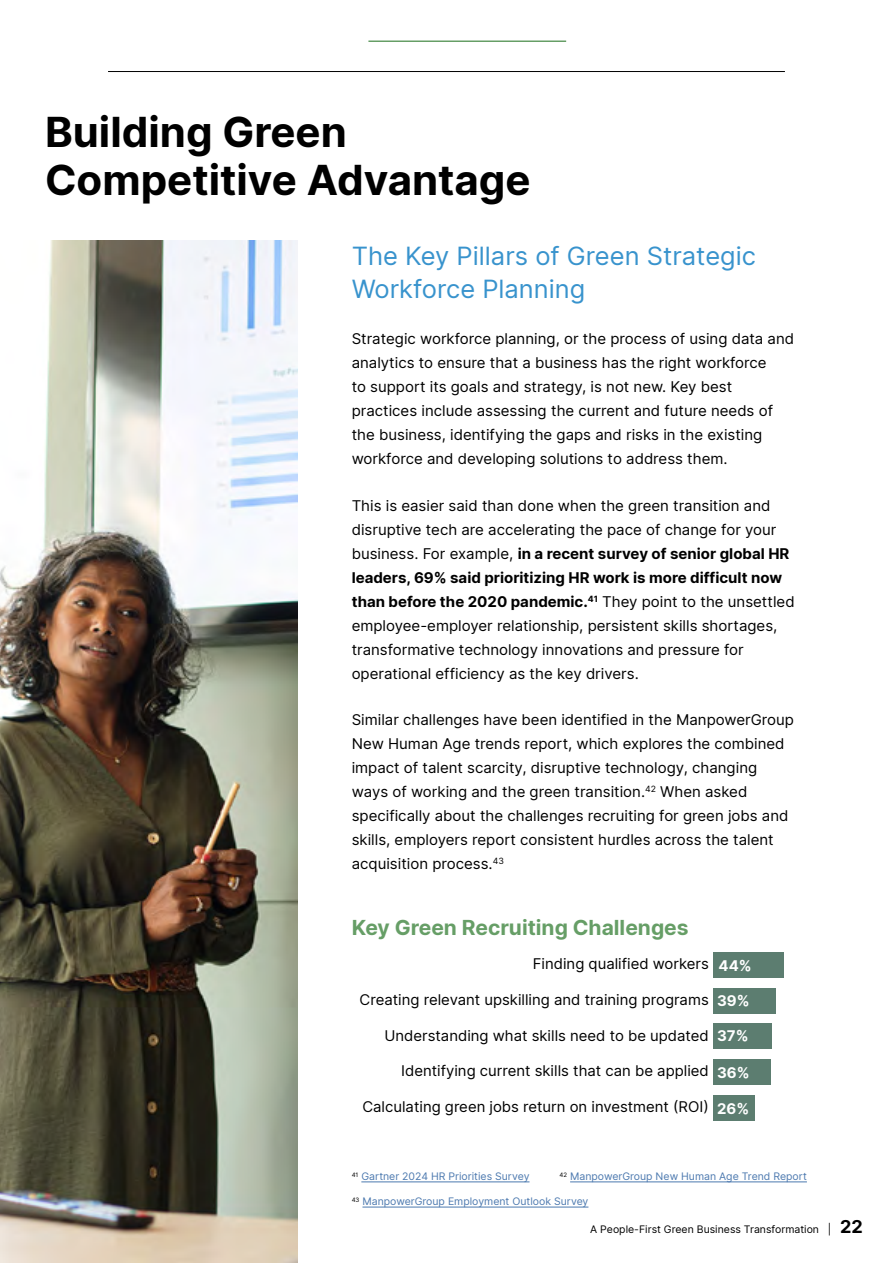
<style>
.page{position:relative;width:893px;height:1263px;background:#fff}
.page>*{position:absolute;margin:0;border:0;box-sizing:border-box;transform-origin:0 0}
.t1{font:700 42px/48px "Inter";color:#000}
.t2{font:25.5px/33px "Inter";color:#3893cd}
.t3{font:700 21px "Inter";color:#669e66}
.t4{font:15px/24px "Inter";color:#000}
.t5{font:700 15px "Inter";color:#fff}
.t6{font:10.5px "Inter";color:#4c79af}
.t7{font:10.5px "Inter";color:#000}
.s1{font-weight:700}
.s2{font-weight:700;color:#fff}
.s3{font-weight:700;font-size:18px}
</style>
<div class="page">
<hr style="left:108px;top:71px;width:676px;height:1px;background:#000">
<hr style="left:368px;top:40px;width:198px;height:2px;background:#669e66">
<hr style="left:361px;top:1182px;width:168px;height:1px;background:#4c79af">
<hr style="left:362px;top:1207px;width:226px;height:1px;background:#4c79af">
<hr style="left:570px;top:1182px;width:236px;height:1px;background:#4c79af">
<img style="left:0;top:240px;width:297px;height:1023px">
<div style="left:713px;top:952px;width:70px;height:26px;background:#5c7d70"></div>
<div style="left:713px;top:988px;width:62px;height:26px;background:#5c7d70"></div>
<div style="left:713px;top:1024px;width:58px;height:25px;background:#5c7d70"></div>
<div style="left:713px;top:1059px;width:57px;height:26px;background:#5c7d70"></div>
<div style="left:713px;top:1095px;width:41px;height:26px;background:#5c7d70"></div>
<h1 class="t1" style="left:45px;top:106px;width:487px">Building Green<br>Competitive Advantage</h1>
<h2 class="t2" style="left:351px;top:238px;width:406px">The Key Pillars of Green Strategic<br>Workforce Planning</h2>
<p class="t4" style="left:352px;top:327px;width:444px">Strategic workforce planning, or the process of using data and analytics to ensure that a business has the right workforce<br>to support its goals and strategy, is not new. Key best practices include assessing the current and future needs of the business, identifying the gaps and risks in the existing workforce and developing solutions to address them.</p>
<p class="t4" style="left:352px;top:493px;width:444px">This is easier said than done when the green transition and disruptive tech are accelerating the pace of change for your business. For example, <span class="s1">in a recent survey of senior global HR leaders, 69% said prioritizing HR work is more difficult now than before the 2020 pandemic.</span><sup>41</sup> They point to the unsettled employee-employer relationship, persistent skills shortages, transformative technology innovations and pressure for operational efficiency as the key drivers.</p>
<p class="t4" style="left:352px;top:708px;width:444px">Similar challenges have been identified in the ManpowerGroup New Human Age trends report, which explores the combined impact of talent scarcity, disruptive technology, changing ways of working and the green transition.<sup>42</sup> When asked specifically about the challenges recruiting for green jobs and skills, employers report consistent hurdles across the talent acquisition process.<sup>43</sup></p>
<h3 class="t3" style="left:351px;top:911px;width:338px">Key Green Recruiting Challenges</h3>
<p class="t4" style="left:533px;top:951px;width:220px">Finding qualified workers <span class="s2">44%</span></p>
<p class="t5" style="left:717px;top:989px;width:34px">39%</p>
<p class="t5" style="left:717px;top:1025px;width:33px">37%</p>
<p class="t5" style="left:717px;top:1061px;width:34px">36%</p>
<p class="t5" style="left:717px;top:1097px;width:33px">26%</p>
<p class="t4" style="left:359px;top:987px;width:350px">Creating relevant upskilling and training programs</p>
<p class="t4" style="left:384px;top:1023px;width:326px">Understanding what skills need to be updated</p>
<p class="t4" style="left:401px;top:1059px;width:309px">Identifying current skills that can be applied</p>
<p class="t4" style="left:362px;top:1094px;width:348px">Calculating green jobs return on investment (ROI)</p>
<p class="t6" style="left:559px;top:1169px;width:249px"><sup>42</sup> ManpowerGroup New Human Age Trend Report</p>
<p class="t6" style="left:351px;top:1169px;width:179px"><sup>41</sup> Gartner 2024 HR Priorities Survey</p>
<p class="t6" style="left:351px;top:1194px;width:238px"><sup>43</sup> ManpowerGroup Employment Outlook Survey</p>
<p class="t7" style="left:590px;top:1222px;width:274px">A People-First Green Business Transformation | <span class="s3">22</span></p>
</div>
